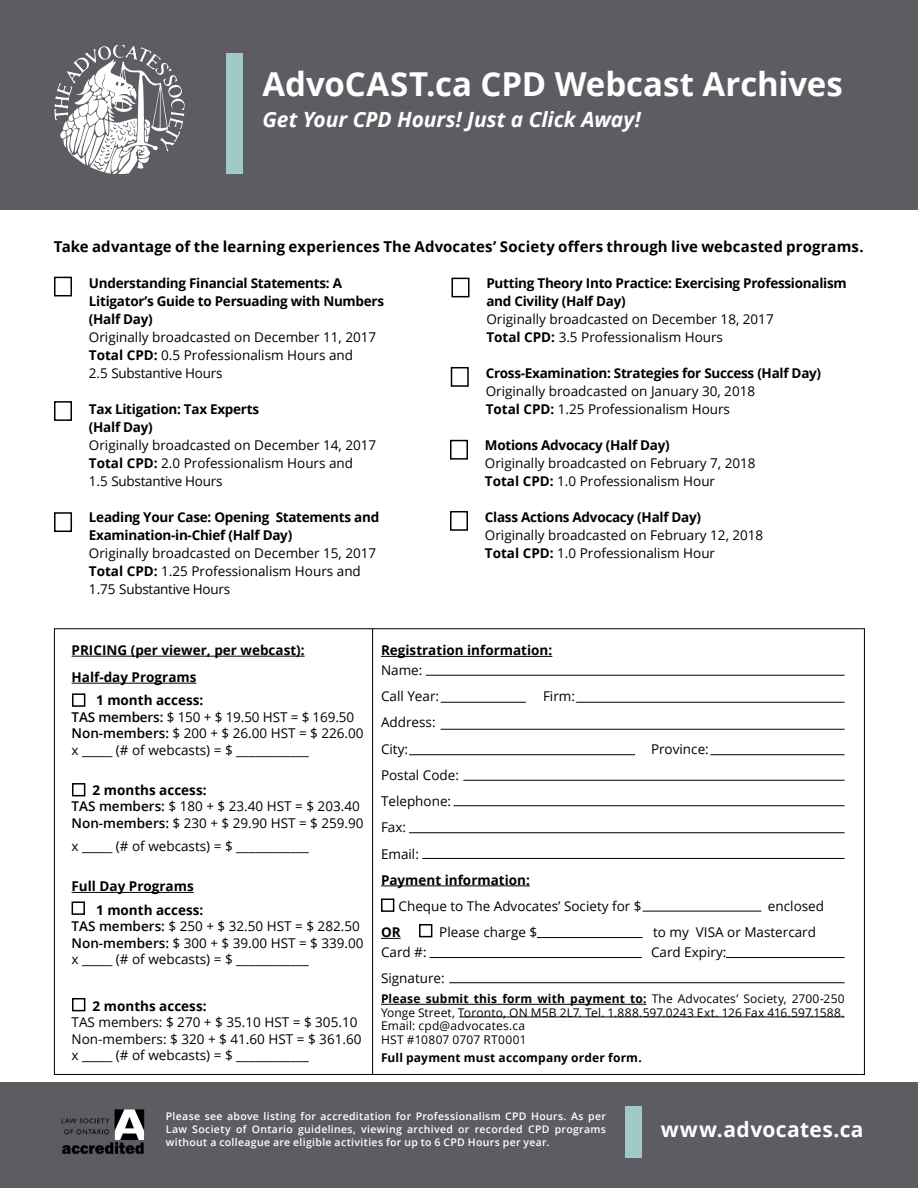
<style>
.page{position:relative;width:918px;height:1188px;background:#fff}
.page>*{position:absolute;margin:0;border:0;box-sizing:border-box;transform-origin:0 0}
.t1{font:700 33px "Open Sans";color:#fff}
.t2{font:italic 700 21px "Open Sans";letter-spacing:-.005em;color:#fff}
.t3{font:700 21px "Open Sans";letter-spacing:.02em;color:#fff}
.t4{font:700 15px "Open Sans";letter-spacing:.005em;color:#000}
.t5{font:13.5px/18px "Open Sans";color:#000}
.t6{font:700 13.5px/18px "Open Sans";letter-spacing:-.02em;color:#000}
.t7{font:700 13.5px/27px "Open Sans";color:#000}
.t8{font:12px/13.5px "Open Sans";letter-spacing:.015em;color:#000}
.t9{font:700 12px "Open Sans";letter-spacing:.015em;color:#000}
.t10{font:600 10.5px/12.6px "Open Sans";letter-spacing:.03em;color:#fff;text-align:justify}
.s1{font-weight:700}
.s2{font-weight:600}
</style>
<div class="page">
<div style="left:0;top:0;width:918px;height:210px;background:#5e5c63"></div>
<svg style="left:54px;top:45px;width:131px;height:128px"></svg>
<div style="left:226px;top:53px;width:17px;height:120px;background:#a1c9c8"></div>
<div style="left:0;top:1082px;width:918px;height:106px;background:#5e5c63"></div>
<div style="left:625px;top:1106px;width:17px;height:52px;background:#a1c9c8"></div>
<img style="left:61px;top:1109px;width:84px;height:45px">
<hr style="left:381px;top:656px;width:171px;height:1px;background:#000">
<hr style="left:381px;top:886px;width:149px;height:1px;background:#000">
<svg style="left:381px;top:938px;width:20px;height:1px"></svg>
<hr style="left:381px;top:1004px;width:265px;height:1px;background:#000">
<div style="left:381px;top:898px;width:13px;height:14px;border:2px solid #000"></div>
<div style="left:419px;top:924px;width:13px;height:13px;border:2px solid #000"></div>
<div style="left:72px;top:998px;width:13px;height:13px;border:2px solid #000"></div>
<div style="left:72px;top:783px;width:13px;height:13px;border:2px solid #000"></div>
<div style="left:72px;top:693px;width:13px;height:14px;border:2px solid #000"></div>
<div style="left:72px;top:901px;width:13px;height:14px;border:2px solid #000"></div>
<hr style="left:426px;top:675px;width:419px;height:1px;background:#000">
<hr style="left:441px;top:702px;width:85px;height:1px;background:#000">
<hr style="left:576px;top:702px;width:269px;height:1px;background:#000">
<hr style="left:441px;top:729px;width:404px;height:1px;background:#000">
<hr style="left:409px;top:754px;width:226px;height:1px;background:#000">
<hr style="left:710px;top:754px;width:135px;height:1px;background:#000">
<hr style="left:463px;top:780px;width:382px;height:1px;background:#000">
<hr style="left:454px;top:805px;width:391px;height:1px;background:#000">
<hr style="left:409px;top:832px;width:436px;height:1px;background:#000">
<hr style="left:422px;top:858px;width:423px;height:1px;background:#000">
<hr style="left:643px;top:911px;width:118px;height:1px;background:#000">
<hr style="left:537px;top:937px;width:106px;height:1px;background:#000">
<hr style="left:430px;top:957px;width:212px;height:1px;background:#000">
<hr style="left:726px;top:957px;width:119px;height:1px;background:#000">
<hr style="left:449px;top:982px;width:396px;height:1px;background:#000">
<hr style="left:459px;top:1017px;width:386px;height:1px;background:#000">
<hr style="left:72px;top:656px;width:233px;height:1px;background:#000">
<hr style="left:72px;top:683px;width:124px;height:1px;background:#000">
<hr style="left:72px;top:892px;width:122px;height:1px;background:#000">
<hr style="left:372px;top:629px;width:1px;height:446px;background:#000">
<div style="left:54px;top:277px;width:18px;height:19px;border:2px solid #000"></div>
<div style="left:54px;top:401px;width:18px;height:20px;border:2px solid #000"></div>
<div style="left:54px;top:512px;width:18px;height:20px;border:2px solid #000"></div>
<div style="left:452px;top:278px;width:18px;height:19px;border:2px solid #000"></div>
<div style="left:451px;top:367px;width:18px;height:20px;border:2px solid #000"></div>
<div style="left:450px;top:440px;width:18px;height:20px;border:2px solid #000"></div>
<div style="left:450px;top:511px;width:18px;height:20px;border:2px solid #000"></div>
<h1 class="t1" style="left:262px;top:60px;width:582px">AdvoCAST.ca CPD Webcast Archives</h1>
<h2 class="t2" style="left:262px;top:105px;width:380px">Get Your CPD Hours! Just a Click Away!</h2>
<p class="t4" style="left:54px;top:236px;width:811px">Take advantage of the learning experiences The Advocates’ Society offers through live webcasted programs.</p>
<p class="t6" style="left:89px;top:274px;width:297px">Understanding Financial Statements: A<br>Litigator’s Guide to Persuading with Numbers (Half Day)</p>
<p class="t5" style="left:89px;top:328px;width:289px">Originally broadcasted on December 11, 2017<br><span class="s1">Total CPD:</span> 0.5 Professionalism Hours and<br>2.5 Substantive Hours</p>
<p class="t6" style="left:89px;top:400px;width:172px">Tax Litigation: Tax Experts (Half Day)</p>
<p class="t5" style="left:89px;top:436px;width:289px">Originally broadcasted on December 14, 2017<br><span class="s1">Total CPD:</span> 2.0 Professionalism Hours and<br>1.5 Substantive Hours</p>
<p class="t6" style="left:89px;top:508px;width:292px">Leading Your Case: Opening Statements and<br>Examination-in-Chief (Half Day)</p>
<p class="t5" style="left:89px;top:544px;width:289px">Originally broadcasted on December 15, 2017<br><span class="s1">Total CPD:</span> 1.25 Professionalism Hours and<br>1.75 Substantive Hours</p>
<p class="t6" style="left:486px;top:274px;width:362px">Putting Theory Into Practice: Exercising Professionalism and Civility (Half Day)</p>
<p class="t5" style="left:486px;top:310px;width:289px">Originally broadcasted on December 18, 2017<br><span class="s1">Total CPD:</span> 3.5 Professionalism Hours</p>
<p class="t6" style="left:486px;top:364px;width:337px">Cross-Examination: Strategies for Success (Half Day)</p>
<p class="t5" style="left:486px;top:382px;width:271px">Originally broadcasted on January 30, 2018<br><span class="s1">Total CPD:</span> 1.25 Professionalism Hours</p>
<p class="t6" style="left:485px;top:436px;width:186px">Motions Advocacy (Half Day)</p>
<p class="t5" style="left:485px;top:454px;width:272px">Originally broadcasted on February 7, 2018<br><span class="s1">Total CPD:</span> 1.0 Professionalism Hour</p>
<p class="t6" style="left:485px;top:508px;width:218px">Class Actions Advocacy (Half Day)</p>
<p class="t5" style="left:485px;top:526px;width:280px">Originally broadcasted on February 12, 2018<br><span class="s1">Total CPD:</span> 1.0 Professionalism Hour</p>
<p class="t7" style="left:72px;top:636px;width:235px">PRICING (per viewer, per webcast):<br>Half-day Programs</p>
<p class="t5" style="left:72px;top:692px;width:294px;line-height:16.5px;text-indent:25px"><span class="s1">1 month access:<br></span><span class="s2">TAS members:</span> $ 150 + $ 19.50 HST = $ 169.50<br><span class="s2">Non-members:</span> $ 200 + $ 26.00 HST = $ 226.00 x _____ (# of webcasts) = $ ____________</p>
<p class="t5" style="left:72px;top:781px;width:294px;line-height:16.5px;text-indent:21px"><span class="s1">2 months access:<br></span><span class="s2">TAS members:</span> $ 180 + $ 23.40 HST = $ 203.40<br><span class="s2">Non-members:</span> $ 230 + $ 29.90 HST = $ 259.90</p>
<p class="t5" style="left:72px;top:837px;width:239px">x _____ (# of webcasts) = $ ____________</p>
<p class="t7" style="left:96px;top:875px;width:109px;line-height:23.2px;text-indent:-25px">Full Day Programs<br>1 month access:</p>
<p class="t5" style="left:72px;top:918px;width:294px;line-height:16.5px"><span class="s2">TAS members:</span> $ 250 + $ 32.50 HST = $ 282.50<br><span class="s2">Non-members:</span> $ 300 + $ 39.00 HST = $ 339.00 x _____ (# of webcasts) = $ ____________</p>
<p class="t7" style="left:93px;top:992px;width:115px">2 months access:</p>
<p class="t5" style="left:72px;top:1014px;width:291px;line-height:16.5px">TAS members: $ 270 + $ 35.10 HST = $ 305.10<br>Non-members: $ 320 + $ 41.60 HST = $ 361.60 x _____ (# of webcasts) = $ ____________</p>
<p class="t7" style="left:381px;top:637px;width:173px">Registration information:</p>
<p class="t5" style="left:381px;top:656px;width:60px;line-height:26.2px">Name:<br>Call Year:</p>
<p class="t5" style="left:543px;top:687px;width:34px">Firm:</p>
<p class="t5" style="left:381px;top:709px;width:56px;line-height:26.2px">Address:<br>City:</p>
<p class="t5" style="left:651px;top:739px;width:59px">Province:</p>
<p class="t5" style="left:381px;top:761px;width:80px;line-height:26.2px">Postal Code:<br>Telephone:<br>Fax:<br>Email:</p>
<p class="t7" style="left:381px;top:866px;width:150px">Payment information:</p>
<p class="t5" style="left:399px;top:897px;width:245px">Cheque to The Advocates’ Society for $</p>
<p class="t5" style="left:768px;top:897px;width:58px">enclosed</p>
<p class="t6" style="left:381px;top:923px;width:21px">OR</p>
<p class="t5" style="left:439px;top:923px;width:100px">Please charge $</p>
<p class="t5" style="left:653px;top:923px;width:164px">to my VISA or Mastercard</p>
<p class="t5" style="left:381px;top:943px;width:47px">Card #:</p>
<p class="t5" style="left:651px;top:943px;width:77px">Card Expiry:</p>
<p class="t5" style="left:381px;top:969px;width:65px">Signature:</p>
<p class="t8" style="left:381px;top:992px;width:465px"><span class="s1">Please submit this form with payment to:</span> The Advocates’ Society, 2700-250<br>Yonge Street, Toronto, ON M5B 2L7. Tel. 1.888.597.0243 Ext. 126 Fax 416.597.1588.<br>Email: cpd@advocates.ca<br>HST #10807 0707 RT0001</p>
<p class="t9" style="left:381px;top:1049px;width:262px">Full payment must accompany order form.</p>
<p class="t10" style="left:166px;top:1110px;width:442px">Please see above listing for accreditation for Professionalism CPD Hours. As per Law Society of Ontario guidelines, viewing archived or recorded CPD programs without a colleague are eligible activities for up to 6 CPD Hours per year.</p>
<h2 class="t3" style="left:661px;top:1115px;width:204px">www.advocates.ca</h2>
</div>
